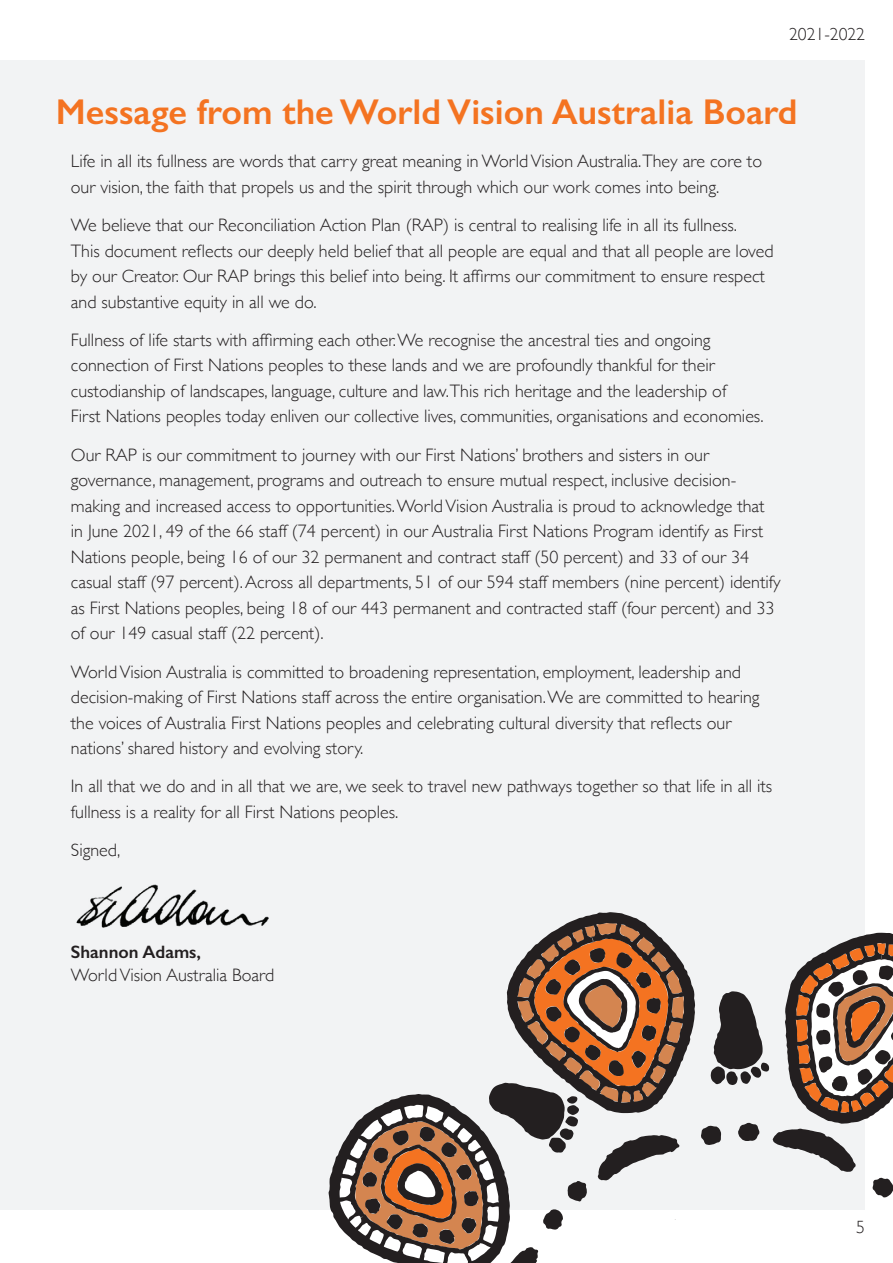
<style>
.page{position:relative;width:893px;height:1263px;background:#fff}
.page>*{position:absolute;margin:0;border:0;box-sizing:border-box;transform-origin:0 0}
.t1{font:600 36px "Gill Sans";color:#f47321}
.t2{font:300 18px/25.5px "Gill Sans";color:#231f20}
.t3{font:600 18px "Gill Sans";color:#231f20}
.t4{font:300 17.7px "Gill Sans";color:#231f20}
</style>
<div class="page">
<div style="left:0;top:61px;width:865px;height:1149px;background:#f2f3f4"></div>
<img style="left:76px;top:884px;width:193px;height:44px">
<svg style="left:701px;top:933px;width:192px;height:264px"></svg>
<svg style="left:329px;top:912px;width:366px;height:351px"></svg>
<p class="t4" style="left:789px;top:20px;width:77px">2021-2022</p>
<h1 class="t1" style="left:56px;top:90px;width:743px">Message from the World Vision Australia Board</h1>
<p class="t2" style="left:71px;top:148px;width:693px">Life in all its fullness are words that carry great meaning in World Vision Australia.They are core to our vision, the faith that propels us and the spirit through which our work comes into being.</p>
<p class="t2" style="left:71px;top:212px;width:704px">We believe that our Reconciliation Action Plan (RAP) is central to realising life in all its fullness.<br>This document reflects our deeply held belief that all people are equal and that all people are loved by our Creator. Our RAP brings this belief into being. It affirms our commitment to ensure respect and substantive equity in all we do.</p>
<p class="t2" style="left:71px;top:326px;width:694px">Fullness of life starts with affirming each other. We recognise the ancestral ties and ongoing connection of First Nations peoples to these lands and we are profoundly thankful for their custodianship of landscapes, language, culture and law.This rich heritage and the leadership of<br>First Nations peoples today enliven our collective lives, communities, organisations and economies.</p>
<p class="t2" style="left:71px;top:441px;width:711px">Our RAP is our commitment to journey with our First Nations’ brothers and sisters in our governance, management, programs and outreach to ensure mutual respect, inclusive decision&shy;making and increased access to opportunities. World Vision Australia is proud to acknowledge that in June 2021, 49 of the 66 staff (74 percent) in our Australia First Nations Program identify as First Nations people, being 16 of our 32 permanent and contract staff (50 percent) and 33 of our 34 casual staff (97 percent). Across all departments, 51 of our 594 staff members (nine percent) identify as First Nations peoples, being 18 of our 443 permanent and contracted staff (four percent) and 33 of our 149 casual staff (22 percent).</p>
<p class="t2" style="left:71px;top:658px;width:690px">World Vision Australia is committed to broadening representation, employment, leadership and decision-making of First Nations staff across the entire organisation. We are committed to hearing the voices of Australia First Nations peoples and celebrating cultural diversity that reflects our nations’ shared history and evolving story.</p>
<p class="t2" style="left:71px;top:773px;width:703px">In all that we do and in all that we are, we seek to travel new pathways together so that life in all its fullness is a reality for all First Nations peoples.</p>
<p class="t2" style="left:71px;top:837px;width:51px">Signed,</p>
<p class="t3" style="left:71px;top:941px;width:132px">Shannon Adams,</p>
<p class="t2" style="left:71px;top:961px;width:205px">World Vision Australia Board</p>
<p class="t4" style="left:856px;top:1213px;width:10px">5</p>
</div>
